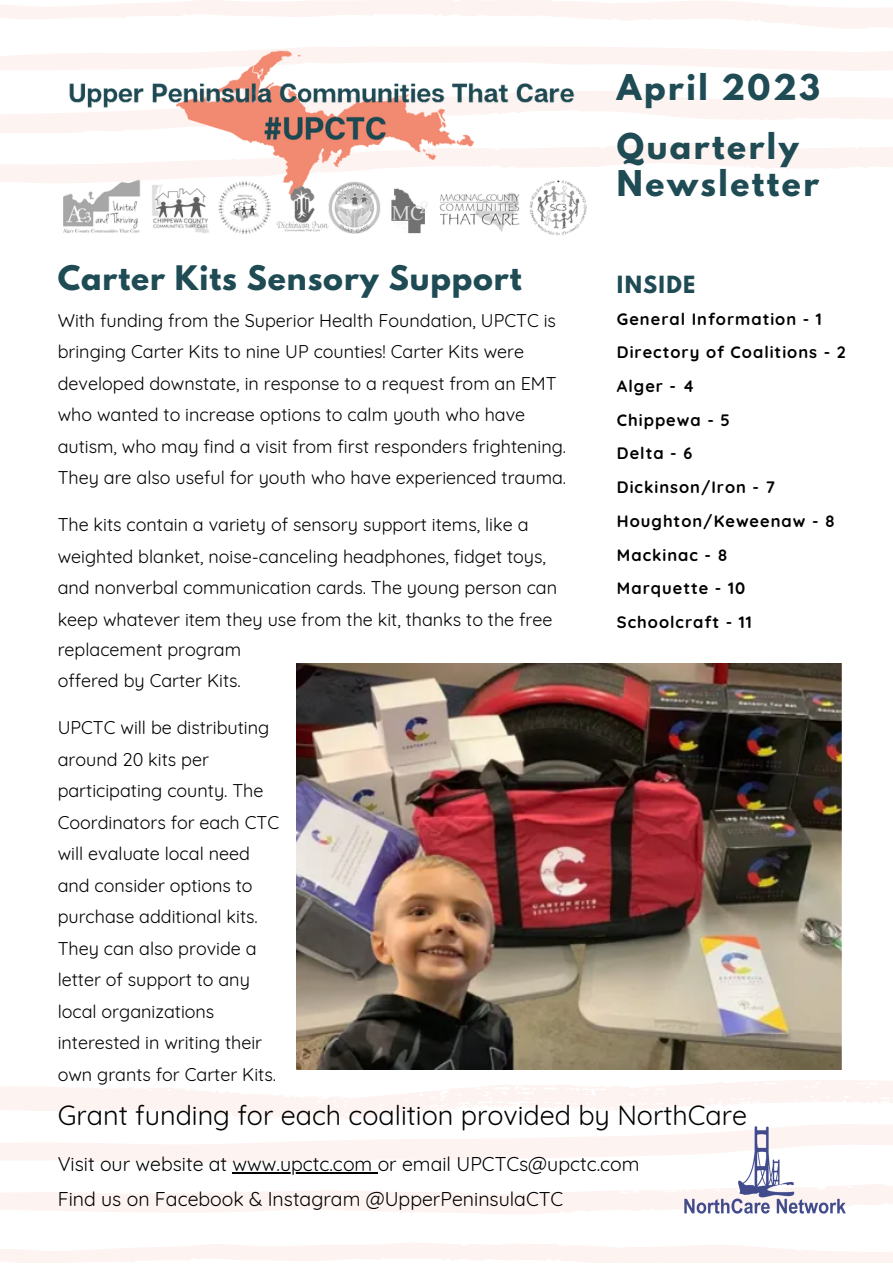
<style>
.page{position:relative;width:893px;height:1264px;background:#fff}
.page>*{position:absolute;margin:0;border:0;box-sizing:border-box;transform-origin:0 0}
.t1{font:700 31.5px/58.5px "League Spartan";letter-spacing:.08em;color:#1e4b54}
.t2{font:700 30px "League Spartan";letter-spacing:.03em;color:#1e4b54}
.t3{font:27px "Quicksand";color:#000}
.t4{font:700 21px "League Spartan";letter-spacing:.06em;color:#1e4b54}
.t5{font:19.5px/34.8px "Quicksand";color:#000}
.t6{font:18px/31.5px "Quicksand";color:#000}
.t7{font:700 16.5px/33.8px "Quicksand";letter-spacing:.06em;color:#000}
</style>
<div class="page">
<svg style="left:0;top:47px;width:892px;height:24px"></svg>
<svg style="left:0;top:143px;width:892px;height:40px"></svg>
<svg style="left:0;top:0;width:892px;height:28px"></svg>
<svg style="left:0;top:91px;width:892px;height:42px"></svg>
<svg style="left:0;top:1184px;width:892px;height:30px"></svg>
<svg style="left:0;top:1243px;width:892px;height:19px"></svg>
<svg style="left:0;top:1080px;width:892px;height:83px"></svg>
<img style="left:683px;top:1126px;width:162px;height:88px">
<img style="left:41px;top:47px;width:567px;height:189px">
<img style="left:296px;top:663px;width:546px;height:406px">
<hr style="left:232px;top:1171px;width:145px;height:2px;background:#000">
<h2 class="t2" style="left:58px;top:263px;width:465px">Carter Kits Sensory Support</h2>
<p class="t6" style="left:58px;top:304px;width:510px">With funding from the Superior Health Foundation, UPCTC is bringing Carter Kits to nine UP counties! Carter Kits were developed downstate, in response to a request from an EMT who wanted to increase options to calm youth who have autism, who may find a visit from first responders frightening.<br>They are also useful for youth who have experienced trauma.</p>
<p class="t6" style="left:58px;top:509px;width:501px">The kits contain a variety of sensory support items, like a weighted blanket, noise-canceling headphones, fidget toys, and nonverbal communication cards. The young person can keep whatever item they use from the kit, thanks to the free</p>
<p class="t6" style="left:58px;top:633px;width:185px">replacement program offered by Carter Kits.</p>
<p class="t6" style="left:58px;top:712px;width:223px">UPCTC will be distributing around 20 kits per participating county. The<br>Coordinators for each CTC will evaluate local need and consider options to purchase additional kits.<br>They can also provide a letter of support to any local organizations interested in writing their own grants for Carter Kits.</p>
<h1 class="t1" style="left:617px;top:62px;width:205px">April 2023<br>Quarterly</h1>
<h1 class="t1" style="left:617px;top:158px;width:203px">Newsletter</h1>
<p class="t4" style="left:617px;top:273px;width:80px">INSIDE</p>
<p class="t7" style="left:617px;top:301px;width:230px">General Information - 1<br>Directory of Coalitions - 2<br>Alger - 4<br>Chippewa - 5<br>Delta - 6<br>Dickinson/Iron - 7<br>Houghton/Keweenaw - 8<br>Mackinac - 8<br>Marquette - 10<br>Schoolcraft - 11</p>
<h3 class="t3" style="left:58px;top:1098px;width:691px">Grant funding for each coalition provided by NorthCare</h3>
<p class="t5" style="left:58px;top:1146px;width:583px">Visit our website at www.upctc.com or email UPCTCs@upctc.com<br>Find us on Facebook &amp; Instagram @UpperPeninsulaCTC</p>
</div>
